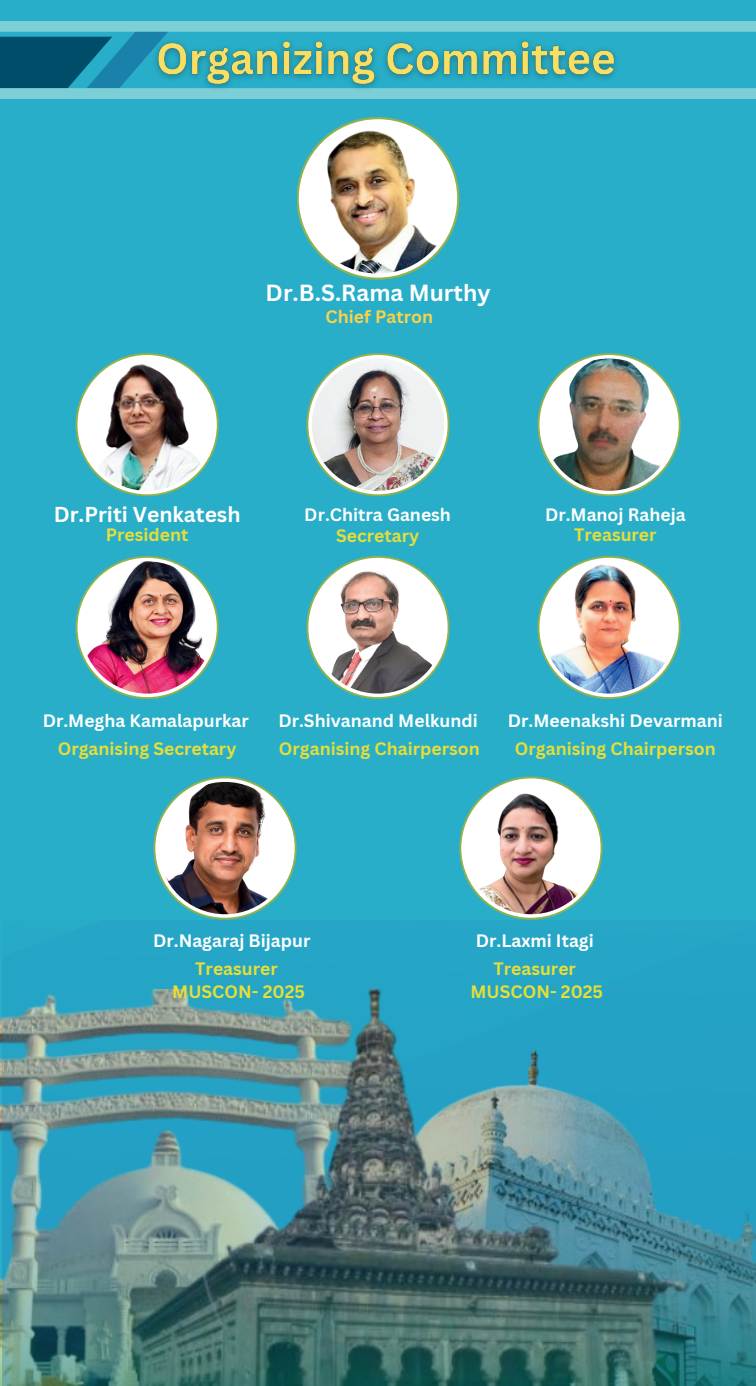
<style>
.page{position:relative;width:756px;height:1386px;background:#28aec8}
.page>*{position:absolute;margin:0;border:0;box-sizing:border-box;transform-origin:0 0}
.t1{font:700 22.75px "Canva Sans";color:#fff}
.t2{font:700 21px "Canva Sans";color:#fff}
.t3{font:700 17.5px/23.6px "Canva Sans";color:#e7de38;text-align:center}
.t4{font:700 17.5px "Canva Sans";color:#fff}
.t5{font:700 17.5px "Canva Sans";color:#fbd249}
</style>
<div class="page">
<svg style="left:297px;top:117px;width:162px;height:163px"></svg>
<div style="left:299px;top:119px;width:158px;height:159px;background:#fff;border-radius:50%"></div>
<img style="left:303px;top:123px;width:150px;height:151px;border-radius:50%">
<svg style="left:76px;top:353px;width:143px;height:143px"></svg>
<div style="left:78px;top:355px;width:139px;height:139px;background:#fff;border-radius:50%"></div>
<img style="left:81px;top:359px;width:132px;height:132px;border-radius:50%">
<svg style="left:306px;top:353px;width:144px;height:143px"></svg>
<svg style="left:308px;top:355px;width:140px;height:139px;background:#f6f8f1"></svg>
<img style="left:312px;top:359px;width:132px;height:132px;border-radius:50%">
<svg style="left:538px;top:353px;width:143px;height:143px"></svg>
<svg style="left:539px;top:355px;width:140px;height:139px;background:#f4f7f0"></svg>
<img style="left:543px;top:359px;width:132px;height:132px;border-radius:50%">
<svg style="left:76px;top:556px;width:143px;height:143px"></svg>
<div style="left:78px;top:558px;width:139px;height:139px;background:#fff;border-radius:50%"></div>
<img style="left:81px;top:561px;width:132px;height:133px;border-radius:50%">
<svg style="left:306px;top:556px;width:144px;height:143px"></svg>
<div style="left:308px;top:558px;width:140px;height:139px;background:#fff;border-radius:50%"></div>
<img style="left:312px;top:561px;width:132px;height:133px;border-radius:50%">
<svg style="left:538px;top:556px;width:143px;height:143px"></svg>
<svg style="left:539px;top:558px;width:140px;height:139px;background:#f6f9f2"></svg>
<img style="left:543px;top:561px;width:132px;height:133px;border-radius:50%">
<svg style="left:153px;top:777px;width:144px;height:143px"></svg>
<svg style="left:155px;top:778px;width:140px;height:140px;background:#f0f3ea"></svg>
<img style="left:159px;top:782px;width:132px;height:132px;border-radius:50%">
<svg style="left:459px;top:777px;width:144px;height:143px"></svg>
<svg style="left:461px;top:778px;width:140px;height:140px;background:#f2f5ec"></svg>
<img style="left:465px;top:782px;width:132px;height:132px;border-radius:50%">
<img style="left:3px;top:942px;width:753px;height:444px">
<svg style="left:0;top:21px;width:756px;height:78px"></svg>
<img style="left:146px;top:30px;width:481px;height:68px">
<h1 class="t1" style="left:266px;top:279px;width:226px">Dr.B.S.Rama Murthy</h1>
<p class="t5" style="left:326px;top:307px;width:109px">Chief Patron</p>
<p class="t2" style="left:54px;top:502px;width:188px">Dr.Priti Venkatesh</p>
<p class="t4" style="left:304px;top:504px;width:148px">Dr.Chitra Ganesh</p>
<p class="t4" style="left:545px;top:504px;width:142px">Dr.Manoj Raheja</p>
<p class="t3" style="left:106px;top:523px;width:84px">President</p>
<p class="t3" style="left:336px;top:524px;width:85px">Secretary</p>
<p class="t3" style="left:574px;top:523px;width:84px">Treasurer</p>
<p class="t4" style="left:43px;top:710px;width:208px">Dr.Megha Kamalapurkar</p>
<p class="t4" style="left:278px;top:710px;width:201px">Dr.Shivanand Melkundi</p>
<p class="t4" style="left:508px;top:710px;width:216px">Dr.Meenakshi Devarmani</p>
<p class="t3" style="left:58px;top:737px;width:180px">Organising Secretary</p>
<p class="t3" style="left:279px;top:737px;width:202px">Organising Chairperson</p>
<p class="t3" style="left:515px;top:737px;width:202px">Organising Chairperson</p>
<p class="t4" style="left:153px;top:930px;width:159px">Dr.Nagaraj Bijapur</p>
<p class="t4" style="left:476px;top:930px;width:120px">Dr.Laxmi Itagi</p>
<p class="t3" style="left:172px;top:957px;width:134px">Treasurer<br>MUSCON- 2025</p>
<p class="t3" style="left:470px;top:957px;width:134px">Treasurer<br>MUSCON- 2025</p>
</div>
